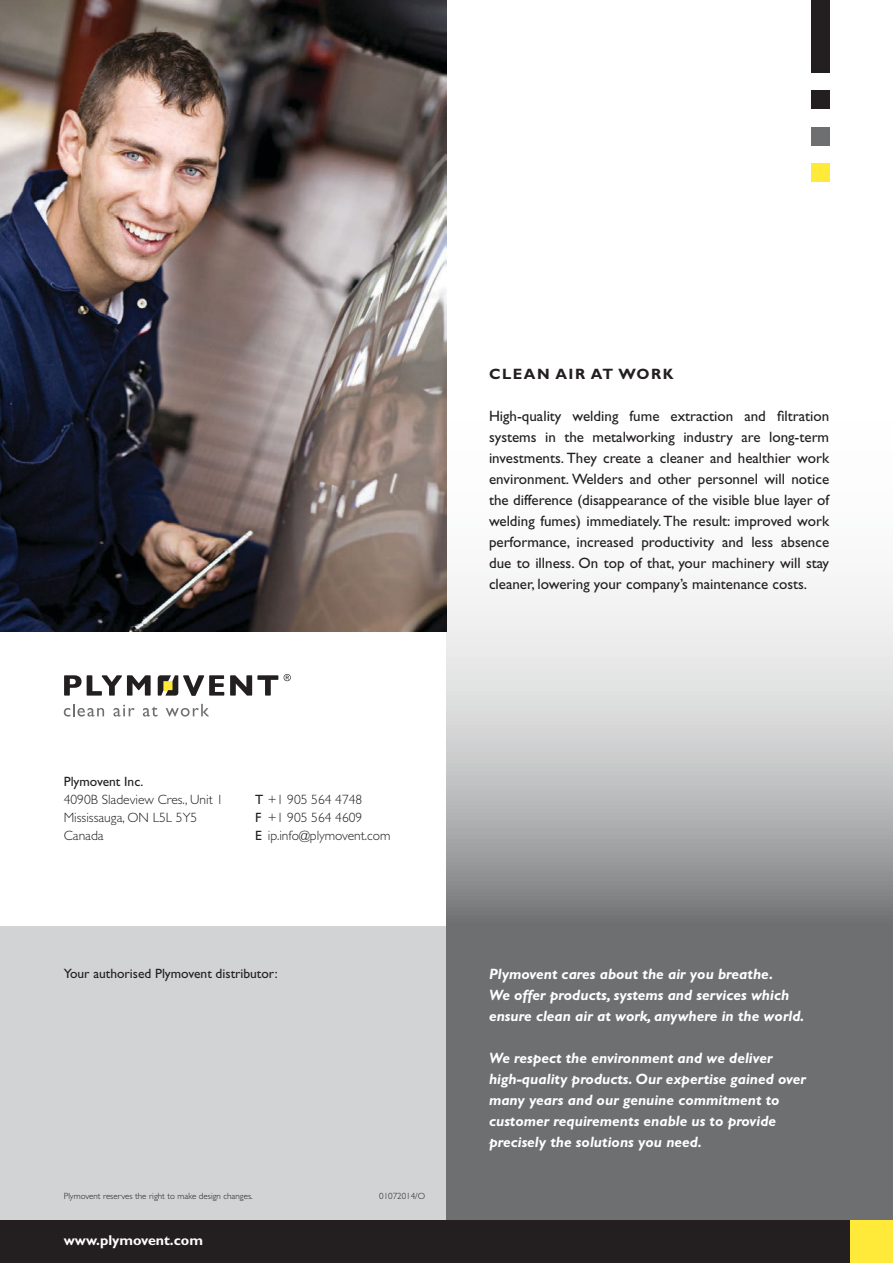
<style>
.page{position:relative;width:893px;height:1263px;background:#fff}
.page>*{position:absolute;margin:0;border:0;box-sizing:border-box;transform-origin:0 0}
.t1{font:15px/21px "Gill Sans Std";color:#231f20;text-align:justify}
.t2{font:italic 700 15px/21px "Gill Sans Std";color:#fff}
.t3{font:700 15px "Gill Sans Std";letter-spacing:.1em;color:#231f20}
.t4{font:700 14.25px "Gill Sans Std";color:#fff}
.t5{font:300 13.5px/18px "Gill Sans Std";color:#231f20}
.t6{font:13.5px "Gill Sans Std";color:#231f20}
.t7{font:300 9px "Gill Sans Std";color:#231f20}
.s1{font-weight:400}
</style>
<div class="page">
<div style="left:0;top:926px;width:446px;height:294px;background:#d1d3d4"></div>
<div style="left:446px;top:926px;width:447px;height:294px;background:#6d6f71"></div>
<svg style="left:446px;top:0;width:447px;height:926px"></svg>
<img style="left:0;top:0;width:446px;height:631px">
<div style="left:850px;top:1220px;width:43px;height:43px;background:#ffe939"></div>
<div style="left:0;top:1220px;width:850px;height:43px;background:#231f20"></div>
<div style="left:811px;top:164px;width:18px;height:18px;background:#ffe939"></div>
<div style="left:811px;top:127px;width:18px;height:18px;background:#6d6f71"></div>
<div style="left:811px;top:91px;width:18px;height:18px;background:#231f20"></div>
<div style="left:811px;top:0;width:18px;height:73px;background:#231f20"></div>
<svg style="left:230px;top:675px;width:48px;height:20px"></svg>
<svg style="left:64px;top:675px;width:87px;height:21px"></svg>
<svg style="left:284px;top:674px;width:7px;height:7px"></svg>
<svg style="left:158px;top:675px;width:66px;height:21px"></svg>
<svg style="left:64px;top:704px;width:40px;height:12px"></svg>
<svg style="left:113px;top:705px;width:22px;height:11px"></svg>
<svg style="left:143px;top:706px;width:15px;height:10px"></svg>
<svg style="left:166px;top:704px;width:43px;height:12px"></svg>
<p class="t3" style="left:489px;top:365px;width:186px">Clean air at work</p>
<p class="t1" style="left:489px;top:406px;width:342px">High-quality welding fume extraction and filtration systems in the metalworking industry are long-term investments. They create a cleaner and healthier work environment. Welders and other personnel will notice the difference (disappearance of the visible blue layer of welding fumes) immediately. The result: improved work performance, increased productivity and less absence due to illness. On top of that, your machinery will stay cleaner, lowering your company’s maintenance costs.</p>
<p class="t6" style="left:64px;top:774px;width:81px">Plymovent Inc.</p>
<p class="t5" style="left:64px;top:791px;width:161px">4090B Sladeview Cres., Unit 1<br>Mississauga, ON L5L 5Y5<br>Canada</p>
<p class="t5" style="left:255px;top:791px;width:137px"><span class="s1">T</span> +1 905 564 4748<br><span class="s1">F</span> +1 905 564 4609<br><span class="s1">E</span> ip.info@plymovent.com</p>
<p class="t6" style="left:64px;top:965px;width:215px">Your authorised Plymovent distributor:</p>
<p class="t7" style="left:64px;top:1191px;width:191px">Plymovent reserves the right to make design changes.</p>
<p class="t7" style="left:379px;top:1191px;width:47px">01072014/O</p>
<p class="t4" style="left:64px;top:1232px;width:141px">www.plymovent.com</p>
<p class="t2" style="left:489px;top:963px;width:317px">Plymovent cares about the air you breathe.<br>We offer products, systems and services which ensure clean air at work, anywhere in the world.</p>
<p class="t2" style="left:489px;top:1047px;width:318px">We respect the environment and we deliver high-quality products. Our expertise gained over many years and our genuine commitment to customer requirements enable us to provide precisely the solutions you need.</p>
</div>
